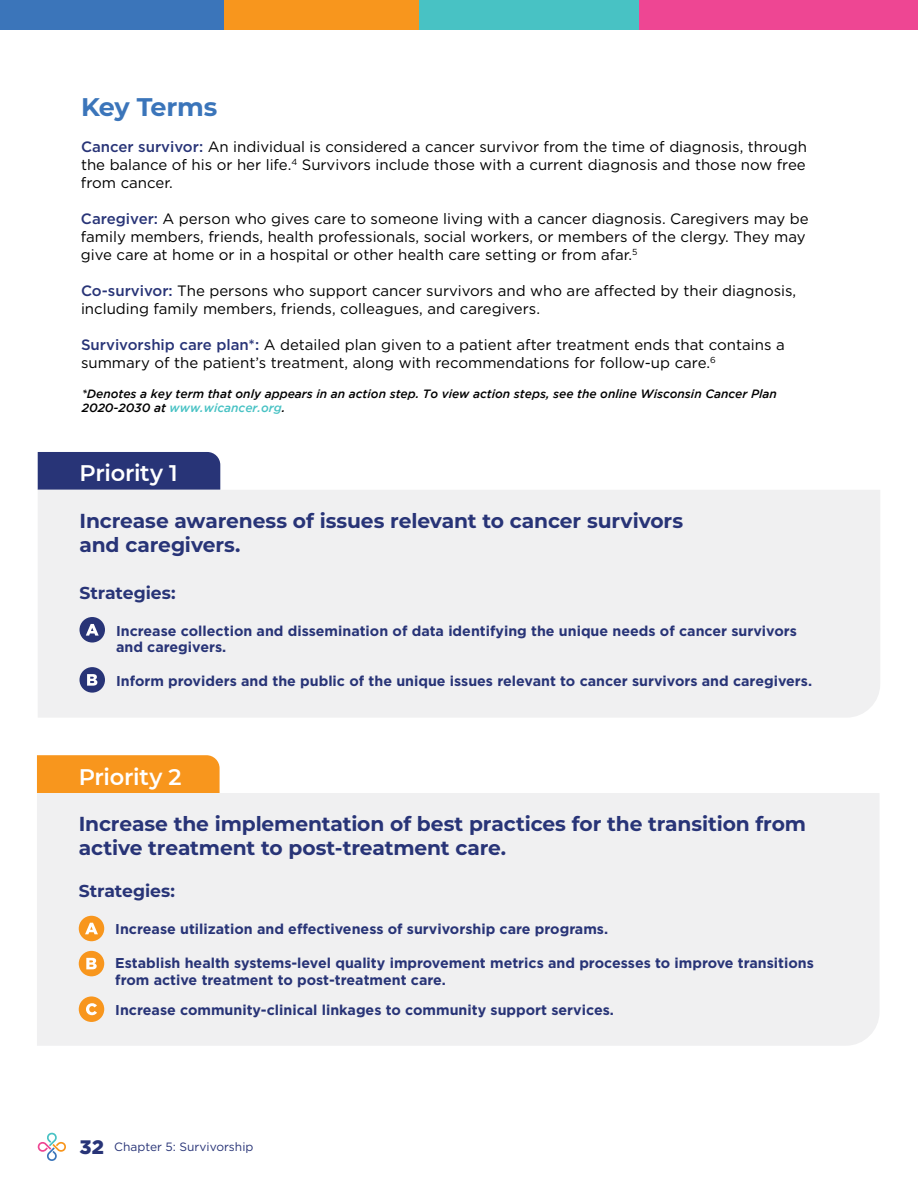
<style>
.page{position:relative;width:918px;height:1188px;background:#fff}
.page>*{position:absolute;margin:0;border:0;box-sizing:border-box;transform-origin:0 0}
.t1{font:700 25.5px "Montserrat";letter-spacing:-.02em;color:#3b75ba}
.t2{font:600 22.5px "Montserrat";letter-spacing:-.01em;color:#fff}
.t3{font:700 20.25px/24.3px "Montserrat";letter-spacing:-.005em;color:#283477}
.t4{font:700 17.25px "Montserrat";letter-spacing:-.01em;color:#283477}
.t5{font:15px/18px "Gotham";color:#000}
.t6{font:700 14.25px/16.5px "Gotham";color:#283477}
.t7{font:italic 500 12px/14.4px "Gotham";color:#000}
.t8{font:12px "Gotham HTF";color:#283477}
.s1{font-weight:500;color:#283477}
.s2{color:#48c2c4}
.s3{font-family:"Gotham";font-weight:900;font-size:19.5px}
</style>
<div class="page">
<div style="left:419px;top:0;width:499px;height:29px;background:#ee4693"></div>
<div style="left:187px;top:0;width:452px;height:29px;background:#48c2c4"></div>
<div style="left:15px;top:0;width:404px;height:29px;background:#f8961d"></div>
<div style="left:0;top:0;width:224px;height:29px;background:#3b75ba"></div>
<div style="left:37px;top:755px;width:183px;height:38px;background:#f8961d"></div>
<div style="left:37px;top:793px;width:842px;height:253px;background:#f0f0f1"></div>
<div style="left:79px;top:916px;width:25px;height:25px;background:#f8961d;border-radius:50%"></div>
<svg style="left:85px;top:923px;width:13px;height:11px"></svg>
<div style="left:79px;top:951px;width:25px;height:25px;background:#f8961d;border-radius:50%"></div>
<svg style="left:86px;top:958px;width:11px;height:11px"></svg>
<div style="left:79px;top:996px;width:25px;height:26px;background:#f8961d;border-radius:50%"></div>
<svg style="left:86px;top:1003px;width:11px;height:12px"></svg>
<div style="left:38px;top:452px;width:182px;height:38px;background:#283477"></div>
<div style="left:38px;top:490px;width:842px;height:227px;background:#f0f0f1"></div>
<div style="left:80px;top:617px;width:25px;height:26px;background:#283477;border-radius:50%"></div>
<svg style="left:86px;top:624px;width:13px;height:12px"></svg>
<div style="left:80px;top:667px;width:25px;height:26px;background:#283477;border-radius:50%"></div>
<svg style="left:87px;top:674px;width:10px;height:12px"></svg>
<svg style="left:37px;top:1132px;width:29px;height:29px"></svg>
<h3 class="t1" style="left:81px;top:88px;width:138px">Key Terms</h3>
<p class="t5" style="left:81px;top:137px;width:728px;text-align:justify"><span class="s1">Cancer survivor:</span> An individual is considered a cancer survivor from the time of diagnosis, through the balance of his or her life.<sup>4</sup> Survivors include those with a current diagnosis and those now free from cancer.</p>
<p class="t5" style="left:81px;top:209px;width:729px"><span class="s1">Caregiver:</span> A person who gives care to someone living with a cancer diagnosis. Caregivers may be family members, friends, health professionals, social workers, or members of the clergy. They may give care at home or in a hospital or other health care setting or from afar.<sup>5</sup></p>
<p class="t5" style="left:81px;top:281px;width:717px"><span class="s1">Co-survivor:</span> The persons who support cancer survivors and who are afected by their diagnosis, including family members, friends, colleagues, and caregivers.</p>
<p class="t5" style="left:81px;top:335px;width:705px"><span class="s1">Survivorship care plan*:</span> A detailed plan given to a patient after treatment ends that contains a summary of the patient’s treatment, along with recommendations for follow-up care.<sup>6</sup></p>
<p class="t7" style="left:82px;top:386px;width:697px">*Denotes a key term that only appears in an action step. To view action steps, see the online Wisconsin Cancer Plan<br>2020-2030 at <span class="s2">www.wicancer.org</span>.</p>
<h3 class="t2" style="left:80px;top:457px;width:100px">Priority 1</h3>
<p class="t3" style="left:80px;top:507px;width:605px">Increase awareness of issues relevant to cancer survivors and caregivers.</p>
<p class="t4" style="left:80px;top:580px;width:98px">Strategies:</p>
<p class="t6" style="left:116px;top:622px;width:682px">Increase collection and dissemination of data identifying the unique needs of cancer survivors and caregivers.</p>
<p class="t6" style="left:116px;top:673px;width:698px">Inform providers and the public of the unique issues relevant to cancer survivors and caregivers.</p>
<h3 class="t2" style="left:79px;top:761px;width:104px">Priority 2</h3>
<p class="t3" style="left:79px;top:811px;width:729px">Increase the implementation of best practices for the transition from active treatment to post-treatment care.</p>
<p class="t4" style="left:79px;top:879px;width:98px">Strategies:</p>
<p class="t6" style="left:115px;top:921px;width:494px">Increase utilization and efectiveness of survivorship care programs.</p>
<p class="t6" style="left:115px;top:955px;width:700px">Establish health systems-level quality improvement metrics and processes to improve transitions from active treatment to post-treatment care.</p>
<p class="t6" style="left:115px;top:1002px;width:500px">Increase community-clinical linkages to community support services.</p>
<p class="t8" style="left:79px;top:1140px;width:176px"><span class="s3">32</span> Chapter 5: Survivorship</p>
</div>
